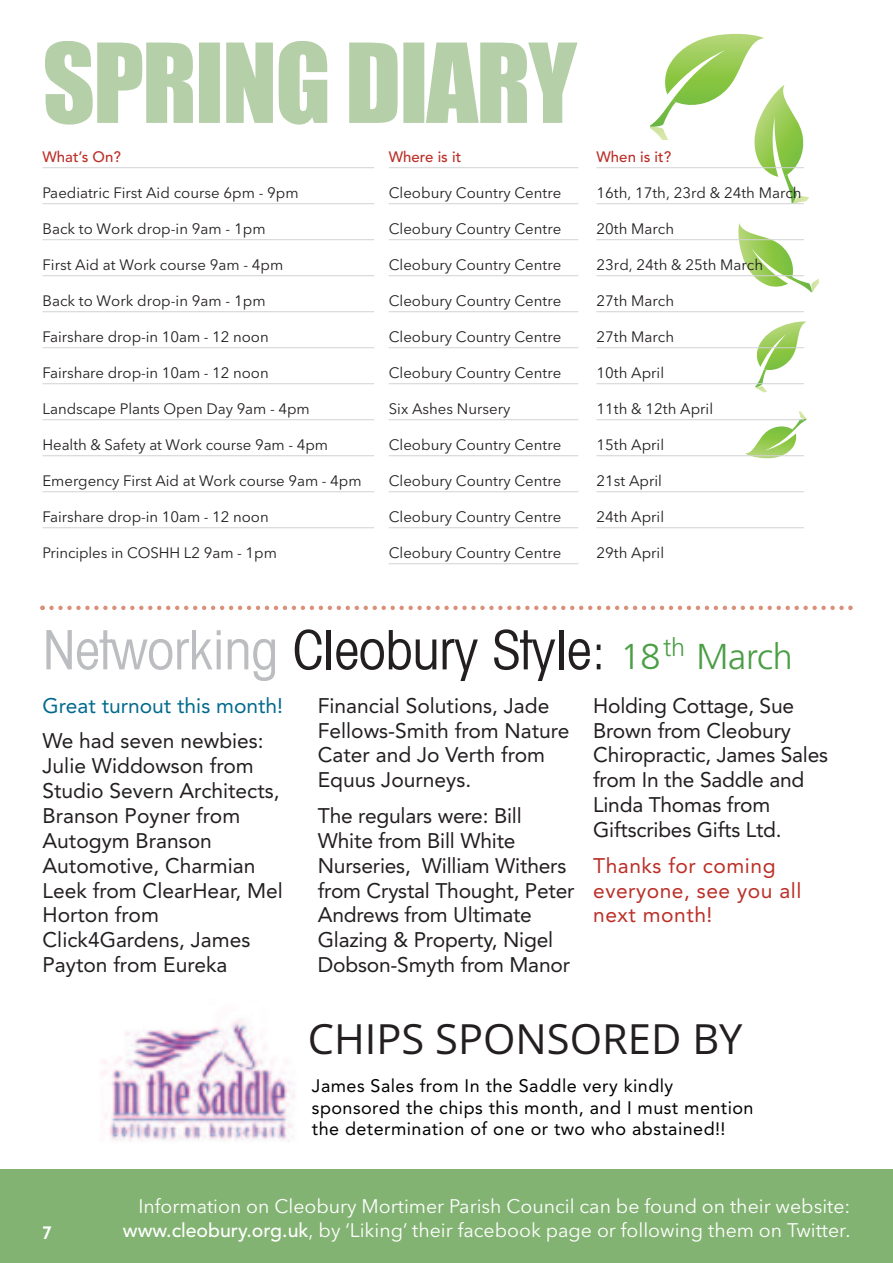
<style>
.page{position:relative;width:893px;height:1263px;background:#fff}
.page>*{position:absolute;margin:0;border:0;box-sizing:border-box;transform-origin:0 0}
.t1{font:condensed 54.3px "Avant Garde";letter-spacing:-.005em;color:#231f20}
.t2{font:41.7px "Open Sans";color:#231f20}
.t3{font:21px/24.9px "Avenir";letter-spacing:-.01em;color:#231f20}
.t4{font:21px/24.9px "Avenir";letter-spacing:.025em;color:#bb2f28}
.t5{font:21px "Avenir";color:#00698e}
.t6{font:19.5px/24.8px "Avenir Next";color:#fff;text-align:right}
.t7{font:18px/21.8px "Avenir";letter-spacing:.025em;color:#000}
.t8{font:700 18px "Cabin";color:#fff}
.t9{font:15px "Avenir Next";color:#231f20}
.t10{font:500 15px "Avenir";color:#bb2f28}
.s1{font-family:"Frutiger";font-weight:300;font-stretch:normal;font-size:36px;color:#4a9e45}
.s2{font-family:"Avenir";font-weight:500}
</style>
<div class="page">
<img style="left:101px;top:1020px;width:194px;height:122px">
<svg style="left:46px;top:630px;width:229px;height:51px"></svg>
<div style="left:0;top:1169px;width:892px;height:94px;background:#82b372"></div>
<svg style="left:40px;top:606px;width:813px;height:4px"></svg>
<svg style="left:45px;top:41px;width:533px;height:84px"></svg>
<svg style="left:613px;top:33px;width:206px;height:426px"></svg>
<hr style="left:597px;top:167px;width:207px;height:1px;background:#d1d2d4">
<hr style="left:597px;top:203px;width:207px;height:1px;background:#d1d2d4">
<hr style="left:597px;top:239px;width:207px;height:1px;background:#d1d2d4">
<hr style="left:597px;top:275px;width:207px;height:1px;background:#d1d2d4">
<hr style="left:597px;top:311px;width:207px;height:1px;background:#d1d2d4">
<hr style="left:597px;top:347px;width:207px;height:1px;background:#d1d2d4">
<hr style="left:597px;top:383px;width:207px;height:1px;background:#d1d2d4">
<hr style="left:597px;top:419px;width:207px;height:1px;background:#d1d2d4">
<hr style="left:597px;top:455px;width:207px;height:1px;background:#d1d2d4">
<hr style="left:597px;top:491px;width:207px;height:1px;background:#d1d2d4">
<hr style="left:597px;top:527px;width:207px;height:1px;background:#d1d2d4">
<hr style="left:389px;top:167px;width:189px;height:1px;background:#d1d2d4">
<hr style="left:389px;top:203px;width:189px;height:1px;background:#d1d2d4">
<hr style="left:389px;top:239px;width:189px;height:1px;background:#d1d2d4">
<hr style="left:389px;top:275px;width:189px;height:1px;background:#d1d2d4">
<hr style="left:389px;top:311px;width:189px;height:1px;background:#d1d2d4">
<hr style="left:389px;top:347px;width:189px;height:1px;background:#d1d2d4">
<hr style="left:389px;top:383px;width:189px;height:1px;background:#d1d2d4">
<hr style="left:389px;top:419px;width:189px;height:1px;background:#d1d2d4">
<hr style="left:389px;top:455px;width:189px;height:1px;background:#d1d2d4">
<hr style="left:389px;top:491px;width:189px;height:1px;background:#d1d2d4">
<hr style="left:389px;top:527px;width:189px;height:1px;background:#d1d2d4">
<hr style="left:389px;top:563px;width:189px;height:1px;background:#d1d2d4">
<hr style="left:43px;top:167px;width:331px;height:1px;background:#d1d2d4">
<hr style="left:43px;top:203px;width:331px;height:1px;background:#d1d2d4">
<hr style="left:43px;top:239px;width:331px;height:1px;background:#d1d2d4">
<hr style="left:43px;top:275px;width:331px;height:1px;background:#d1d2d4">
<hr style="left:43px;top:311px;width:331px;height:1px;background:#d1d2d4">
<hr style="left:43px;top:347px;width:331px;height:1px;background:#d1d2d4">
<hr style="left:43px;top:383px;width:331px;height:1px;background:#d1d2d4">
<hr style="left:43px;top:419px;width:331px;height:1px;background:#d1d2d4">
<hr style="left:43px;top:455px;width:331px;height:1px;background:#d1d2d4">
<hr style="left:43px;top:491px;width:331px;height:1px;background:#d1d2d4">
<hr style="left:43px;top:527px;width:331px;height:1px;background:#d1d2d4">
<p class="t10" style="left:43px;top:144px;width:80px">What’s On?</p>
<p class="t9" style="left:43px;top:184px;width:258px">Paediatric First Aid course 6pm - 9pm</p>
<p class="t9" style="left:43px;top:220px;width:225px">Back to Work drop-in 9am - 1pm</p>
<p class="t9" style="left:43px;top:256px;width:242px">First Aid at Work course 9am - 4pm</p>
<p class="t9" style="left:43px;top:292px;width:225px">Back to Work drop-in 9am - 1pm</p>
<p class="t9" style="left:43px;top:328px;width:228px">Fairshare drop-in 10am - 12 noon</p>
<p class="t9" style="left:43px;top:364px;width:228px">Fairshare drop-in 10am - 12 noon</p>
<p class="t9" style="left:43px;top:400px;width:269px">Landscape Plants Open Day 9am - 4pm</p>
<p class="t9" style="left:43px;top:436px;width:287px">Health &amp; Safety at Work course 9am - 4pm</p>
<p class="t9" style="left:43px;top:472px;width:321px">Emergency First Aid at Work course 9am - 4pm</p>
<p class="t9" style="left:43px;top:508px;width:228px">Fairshare drop-in 10am - 12 noon</p>
<p class="t9" style="left:43px;top:544px;width:236px">Principles in COSHH L2 9am - 1pm</p>
<p class="t10" style="left:389px;top:144px;width:74px">Where is it</p>
<p class="t9" style="left:389px;top:184px;width:174px">Cleobury Country Centre</p>
<p class="t9" style="left:389px;top:220px;width:174px">Cleobury Country Centre</p>
<p class="t9" style="left:389px;top:256px;width:174px">Cleobury Country Centre</p>
<p class="t9" style="left:389px;top:292px;width:174px">Cleobury Country Centre</p>
<p class="t9" style="left:389px;top:328px;width:174px">Cleobury Country Centre</p>
<p class="t9" style="left:389px;top:364px;width:174px">Cleobury Country Centre</p>
<p class="t9" style="left:389px;top:400px;width:123px">Six Ashes Nursery</p>
<p class="t9" style="left:389px;top:436px;width:174px">Cleobury Country Centre</p>
<p class="t9" style="left:389px;top:472px;width:174px">Cleobury Country Centre</p>
<p class="t9" style="left:389px;top:508px;width:174px">Cleobury Country Centre</p>
<p class="t9" style="left:389px;top:544px;width:174px">Cleobury Country Centre</p>
<p class="t10" style="left:597px;top:144px;width:76px">When is it?</p>
<p class="t9" style="left:597px;top:184px;width:207px">16th, 17th, 23rd &amp; 24th March</p>
<p class="t9" style="left:597px;top:220px;width:79px">20th March</p>
<p class="t9" style="left:597px;top:256px;width:168px">23rd, 24th &amp; 25th March</p>
<p class="t9" style="left:597px;top:292px;width:79px">27th March</p>
<p class="t9" style="left:597px;top:328px;width:79px">27th March</p>
<p class="t9" style="left:597px;top:364px;width:69px">10th April</p>
<p class="t9" style="left:597px;top:400px;width:118px">11th &amp; 12th April</p>
<p class="t9" style="left:597px;top:436px;width:69px">15th April</p>
<p class="t9" style="left:597px;top:472px;width:67px">21st April</p>
<p class="t9" style="left:597px;top:508px;width:69px">24th April</p>
<p class="t9" style="left:597px;top:544px;width:69px">29th April</p>
<h3 class="t5" style="left:43px;top:688px;width:242px">Great turnout this month!</h3>
<h3 class="t3" style="left:43px;top:728px;width:242px">We had seven newbies:<br>Julie Widdowson from<br>Studio Severn Architects,<br>Branson Poyner from<br>Autogym Branson<br>Automotive, Charmian<br>Leek from ClearHear, Mel<br>Horton from<br>Click4Gardens, James<br>Payton from Eureka</h3>
<h1 class="t1" style="left:293px;top:616px;width:501px">Cleobury Style: <span class="s1">18</span><sup>th</sup> <span class="s1">March</span></h1>
<h3 class="t3" style="left:318px;top:692px;width:253px">Financial Solutions, Jade<br>Fellows-Smith from Nature<br>Cater and Jo Verth from<br>Equus Journeys.</h3>
<h3 class="t3" style="left:318px;top:802px;width:258px">The regulars were: Bill<br>White from Bill White<br>Nurseries, William Withers from Crystal Thought, Peter<br>Andrews from Ultimate<br>Glazing &amp; Property, Nigel<br>Dobson-Smyth from Manor</h3>
<h3 class="t3" style="left:593px;top:692px;width:237px">Holding Cottage, Sue<br>Brown from Cleobury<br>Chiropractic, James Sales from In the Saddle and<br>Linda Thomas from<br>Giftscribes Gifts Ltd.</h3>
<h3 class="t4" style="left:593px;top:852px;width:210px">Thanks for coming everyone, see you all next month!</h3>
<h2 class="t2" style="left:308px;top:1010px;width:436px">CHIPS SPONSORED BY</h2>
<p class="t7" style="left:312px;top:1074px;width:443px">James Sales from In the Saddle very kindly sponsored the chips this month, and I must mention the determination of one or two who abstained!!</p>
<p class="t8" style="left:42px;top:1222px;width:11px">7</p>
<h3 class="t6" style="left:123px;top:1193px;width:729px">Information on Cleobury Mortimer Parish Council can be found on their website: <span class="s2">www.cleobury.org.uk</span>, by ‘Liking’ their facebook page or following them on Twitter.</h3>
</div>
